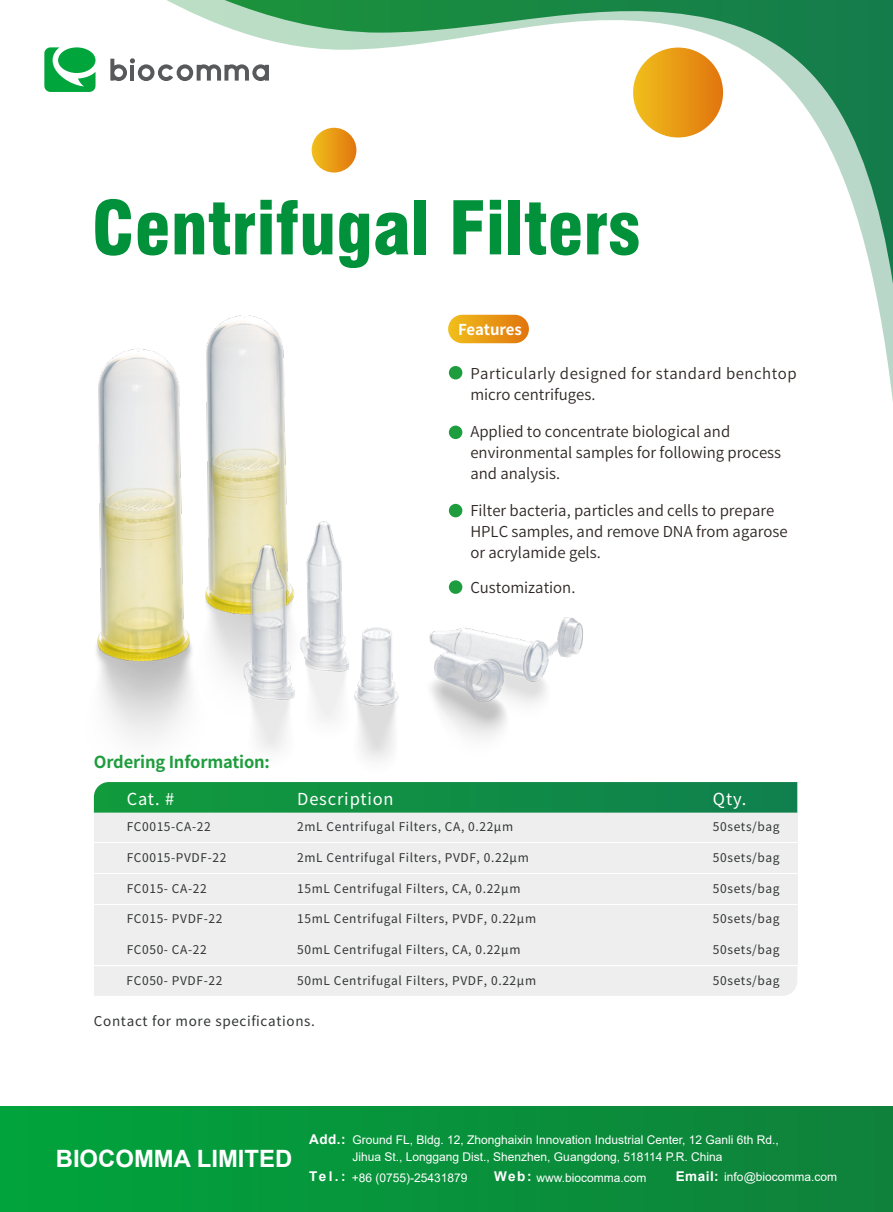
<style>
.page{position:relative;width:893px;height:1212px;background:#fff}
.page>*{position:absolute;margin:0;border:0;box-sizing:border-box;transform-origin:0 0}
.t1{font:900 condensed 72px "Swiss 721 BT";color:#00913a}
.t2{font:700 23.85px "Arial";color:#fff}
.t3{font:16.5px "Source Han Sans CN";letter-spacing:.05em;color:#fff}
.t4{font:700 16.5px "Source Han Sans CN";letter-spacing:-.01em;color:#1d9d3d}
.t5{font:15px/21px "Source Han Sans CN";color:#2e2624}
.t6{font:15px/21px "Source Han Sans CN";letter-spacing:.035em;color:#2e2624}
.t7{font:700 15px "Source Han Sans CN";letter-spacing:-.01em;color:#fff}
.t8{font:13.5px "Source Han Sans CN";letter-spacing:.05em;color:#333535}
.t9{font:700 13.5px "Arial";color:#fff}
.t10{font:12px "Source Han Sans CN";letter-spacing:.05em;color:#333535}
.t11{font:12px/16.8px "Arial";color:#fff}
.s1{font-weight:700;font-size:13.5px}
</style>
<div class="page">
<div style="left:0;top:1106px;width:893px;height:106px;background:linear-gradient(to right,#00a43c,#10813b)"></div>
<img style="left:96px;top:349px;width:147px;height:391px">
<img style="left:429px;top:617px;width:154px;height:121px">
<svg style="left:143px;top:0;width:750px;height:556px"></svg>
<svg style="left:225px;top:0;width:668px;height:284px"></svg>
<div style="left:633px;top:48px;width:90px;height:89px;background:linear-gradient(to right,#f0c01d,#e1750e);border-radius:45px"></div>
<div style="left:312px;top:128px;width:44px;height:45px;background:linear-gradient(to right,#f0bf1d,#e27911);border-radius:22px"></div>
<div style="left:94px;top:813px;width:703px;height:29px;background:#eeeeef"></div>
<div style="left:94px;top:966px;width:703px;height:30px;background:#eeeeef"></div>
<svg style="left:94px;top:782px;width:703px;height:31px;background:#148f47"></svg>
<div style="left:94px;top:843px;width:703px;height:30px;background:#eeeeef"></div>
<div style="left:94px;top:874px;width:703px;height:30px;background:#eeeeef"></div>
<div style="left:94px;top:905px;width:703px;height:29px;background:#eeeeef"></div>
<div style="left:94px;top:935px;width:703px;height:30px;background:#eeeeef"></div>
<div style="left:448px;top:315px;width:81px;height:28px;background:linear-gradient(to right,#f0bf1c,#e1750f);border-radius:14px"></div>
<div style="left:449px;top:366px;width:13px;height:13px;background:#1d9d3d;border-radius:50%"></div>
<div style="left:449px;top:426px;width:13px;height:13px;background:#1d9d3d;border-radius:50%"></div>
<div style="left:449px;top:580px;width:13px;height:14px;background:#1d9d3d;border-radius:50%"></div>
<div style="left:449px;top:504px;width:13px;height:13px;background:#1d9d3d;border-radius:50%"></div>
<img style="left:243px;top:522px;width:168px;height:238px">
<svg style="left:110px;top:58px;width:159px;height:23px"></svg>
<svg style="left:44px;top:47px;width:52px;height:45px"></svg>
<h1 class="t1" style="left:92px;top:185px;width:550px">Centrifugal Filters</h1>
<p class="t7" style="left:458px;top:321px;width:65px">Features</p>
<p class="t6" style="left:470px;top:363px;width:328px">Particularly designed for standard benchtop micro centrifuges.</p>
<p class="t5" style="left:470px;top:422px;width:312px">Applied to concentrate biological and environmental samples for following process and analysis.</p>
<p class="t5" style="left:470px;top:500px;width:319px">Filter bacteria, particles and cells to prepare<br>HPLC samples, and remove DNA from agarose or acrylamide gels.</p>
<p class="t5" style="left:470px;top:577px;width:106px">Customization.</p>
<h3 class="t4" style="left:94px;top:753px;width:178px">Ordering Information:</h3>
<h3 class="t3" style="left:127px;top:789px;width:49px">Cat. #</h3>
<h3 class="t3" style="left:297px;top:789px;width:98px">Description</h3>
<h3 class="t3" style="left:713px;top:789px;width:35px">Qty.</h3>
<p class="t10" style="left:127px;top:820px;width:86px">FC0015-CA-22</p>
<p class="t10" style="left:297px;top:820px;width:218px">2mL Centrifugal Filters, CA, 0.22μm</p>
<p class="t10" style="left:713px;top:820px;width:68px">50sets/bag</p>
<p class="t10" style="left:127px;top:851px;width:101px">FC0015-PVDF-22</p>
<p class="t10" style="left:297px;top:851px;width:233px">2mL Centrifugal Filters, PVDF, 0.22μm</p>
<p class="t10" style="left:713px;top:851px;width:68px">50sets/bag</p>
<p class="t10" style="left:127px;top:881px;width:82px">FC015- CA-22</p>
<p class="t10" style="left:297px;top:881px;width:225px">15mL Centrifugal Filters, CA, 0.22μm</p>
<p class="t10" style="left:713px;top:881px;width:68px">50sets/bag</p>
<p class="t10" style="left:127px;top:912px;width:97px">FC015- PVDF-22</p>
<p class="t10" style="left:297px;top:912px;width:240px">15mL Centrifugal Filters, PVDF, 0.22μm</p>
<p class="t10" style="left:713px;top:912px;width:68px">50sets/bag</p>
<p class="t10" style="left:127px;top:943px;width:82px">FC050- CA-22</p>
<p class="t10" style="left:297px;top:943px;width:225px">50mL Centrifugal Filters, CA, 0.22μm</p>
<p class="t10" style="left:713px;top:943px;width:68px">50sets/bag</p>
<p class="t10" style="left:127px;top:973px;width:97px">FC050- PVDF-22</p>
<p class="t8" style="left:94px;top:1013px;width:223px">Contact for more specifications.</p>
<p class="t10" style="left:297px;top:973px;width:240px">50mL Centrifugal Filters, PVDF, 0.22μm</p>
<p class="t10" style="left:713px;top:973px;width:68px">50sets/bag</p>
<h2 class="t2" style="left:56px;top:1142px;width:238px">BIOCOMMA LIMITED</h2>
<p class="t9" style="left:309px;top:1130px;width:38px">Add.:</p>
<p class="t11" style="left:309px;top:1169px;width:160px"><span class="s1">Te l . :</span> +86 (0755)-25431879</p>
<p class="t11" style="left:494px;top:1169px;width:154px"><span class="s1">Web:</span> www.biocomma.com</p>
<p class="t11" style="left:676px;top:1168px;width:163px"><span class="s1">Email:</span> info@biocomma.com</p>
<p class="t11" style="left:352px;top:1131px;width:428px">Ground FL, Bldg. 12, Zhonghaixin Innovation Industrial Center, 12 Ganli 6th Rd.,<br>Jihua St., Longgang Dist., Shenzhen, Guangdong, 518114 P.R. China</p>
</div>
